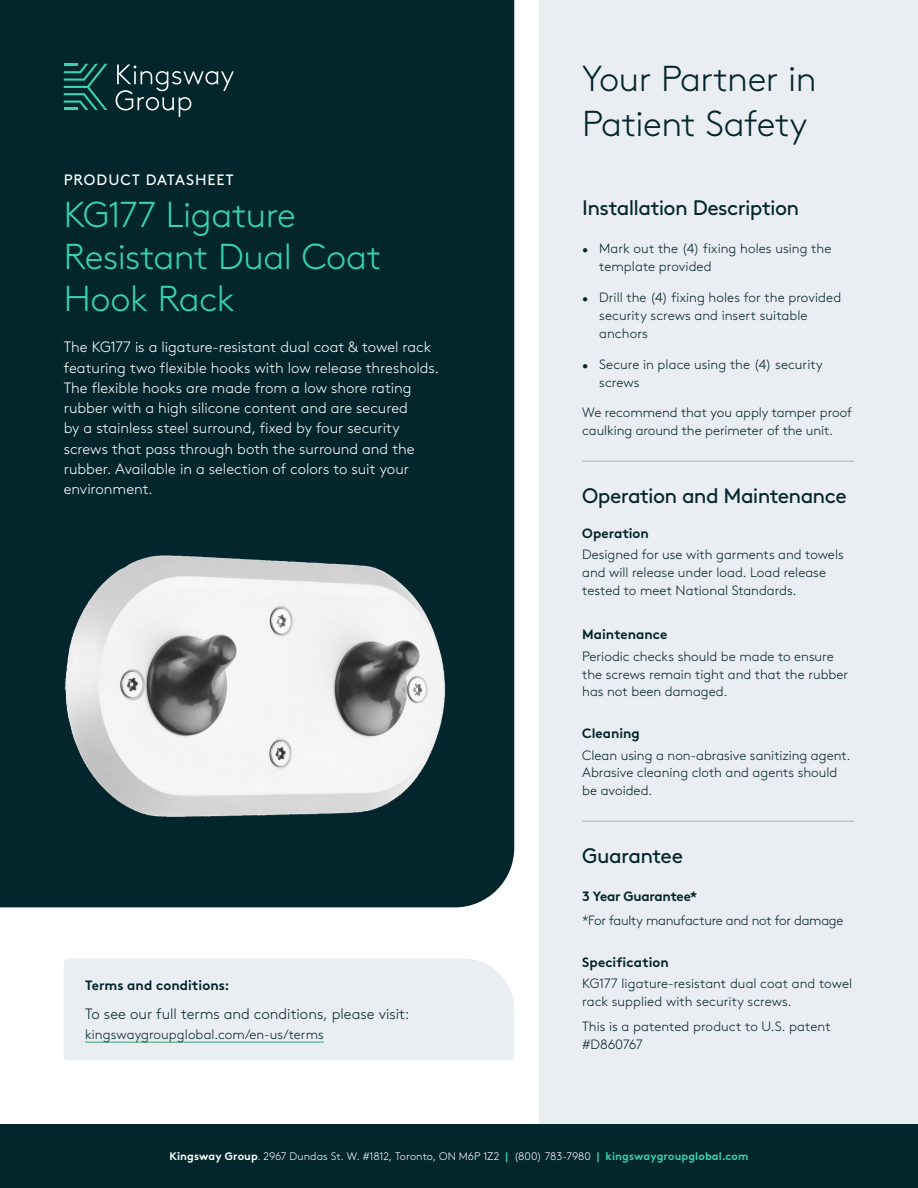
<style>
.page{position:relative;width:918px;height:1188px;background:#fff}
.page>*{position:absolute;margin:0;border:0;box-sizing:border-box;transform-origin:0 0}
.t1{font:300 36px/42px "Brown Pro";letter-spacing:-.015em;color:#37d4ae}
.t2{font:300 36px/45px "Brown Pro";letter-spacing:-.015em;color:#03262d}
.t3{font:21px "Brown Pro";letter-spacing:-.03em;color:#03262d}
.t4{font:300 15px/20.2px "Brown Pro";color:#fff}
.t5{font:300 15px "Brown Pro";color:#03262d}
.t6{font:15px "Brown Pro";letter-spacing:.065em;color:#fff}
.t7{font:300 13.5px/18px "Brown Pro";color:#03262d}
.t8{font:700 13.5px "Brown Pro";color:#03262d}
.t9{font:300 13.5px "Brown Pro";letter-spacing:-.025em;color:#03262d}
.t10{font:700 13.5px "Brown Pro";letter-spacing:-.025em;color:#03262d}
.t11{font:300 10.95px "Brown Pro";letter-spacing:-.005em;color:#fff}
.s1{font-size:12px}
.s2{font-weight:700}
.s3{font-weight:700;color:#37d4ae}
</style>
<div class="page">
<div style="left:0;top:0;width:514px;height:907px;background:#03262d"></div>
<div style="left:540px;top:0;width:378px;height:1188px;background:#eaedf1"></div>
<div style="left:64px;top:958px;width:450px;height:102px;background:#eaedf1"></div>
<hr style="left:85px;top:1041px;width:239px;height:2px;background:#6dbe95">
<svg style="left:116px;top:65px;width:118px;height:52px;background:#234248"></svg>
<svg style="left:64px;top:64px;width:43px;height:46px;background:#10544f"></svg>
<hr style="left:582px;top:461px;width:272px;height:1px;background:#282827">
<hr style="left:582px;top:821px;width:272px;height:1px;background:#282827">
<img style="left:64px;top:555px;width:382px;height:263px">
<div style="left:0;top:1124px;width:918px;height:64px;background:#03262d"></div>
<p class="t6" style="left:64px;top:169px;width:171px">PRODUCT DATASHEET</p>
<h1 class="t1" style="left:64px;top:191px;width:319px">KG177 Ligature<br>Resistant Dual Coat<br>Hook Rack</h1>
<p class="t4" style="left:64px;top:336px;width:377px">The KG177 is a ligature-resistant dual coat &amp; towel rack featuring two flexible hooks with low release thresholds.<br>The flexible hooks are made from a low shore rating rubber with a high silicone content and are secured<br>by a stainless steel surround, fixed by four security screws that pass through both the surround and the rubber. Available in a selection of colors to suit your environment.</p>
<p class="t8" style="left:85px;top:974px;width:146px">Terms and conditions:</p>
<p class="t5" style="left:85px;top:1003px;width:326px">To see our full terms and conditions, please visit:</p>
<p class="t7" style="left:85px;top:1025px;width:240px">kingswaygroupglobal.com/en-us/terms</p>
<h1 class="t2" style="left:582px;top:53px;width:236px">Your Partner in<br>Patient Safety</h1>
<h2 class="t3" style="left:582px;top:192px;width:219px">Installation Description</h2>
<p class="t7" style="left:599px;top:239px;width:234px;text-indent:-17px"><span class="s1">•</span> Mark out the (4) fixing holes using the template provided</p>
<p class="t7" style="left:599px;top:287px;width:243px;text-indent:-17px"><span class="s1">•</span> Drill the (4) fixing holes for the provided security screws and insert suitable anchors</p>
<p class="t7" style="left:599px;top:354px;width:225px;text-indent:-17px"><span class="s1">•</span> Secure in place using the (4) security screws</p>
<p class="t7" style="left:582px;top:403px;width:271px">We recommend that you apply tamper proof caulking around the perimeter of the unit.</p>
<h2 class="t3" style="left:582px;top:479px;width:266px">Operation and Maintenance</h2>
<p class="t8" style="left:582px;top:523px;width:68px">Operation</p>
<p class="t7" style="left:582px;top:545px;width:263px">Designed for use with garments and towels and will release under load. Load release tested to meet National Standards.</p>
<p class="t8" style="left:582px;top:624px;width:87px">Maintenance</p>
<p class="t7" style="left:582px;top:646px;width:268px">Periodic checks should be made to ensure the screws remain tight and that the rubber has not been damaged.</p>
<p class="t8" style="left:582px;top:723px;width:59px">Cleaning</p>
<p class="t7" style="left:582px;top:745px;width:270px">Clean using a non-abrasive sanitizing agent.<br>Abrasive cleaning cloth and agents should be avoided.</p>
<h2 class="t3" style="left:582px;top:839px;width:102px">Guarantee</h2>
<p class="t10" style="left:582px;top:885px;width:117px">3 Year Guarantee*</p>
<p class="t9" style="left:582px;top:911px;width:263px">*For faulty manufacture and not for damage</p>
<p class="t8" style="left:582px;top:952px;width:88px">Specification</p>
<p class="t7" style="left:582px;top:974px;width:271px">KG177 ligature-resistant dual coat and towel rack supplied with security screws.</p>
<p class="t7" style="left:582px;top:1016px;width:250px">This is a patented product to U.S. patent #D860767</p>
<p class="t11" style="left:169px;top:1148px;width:581px"><span class="s2">Kingsway Group</span>. 2967 Dundas St. W. #1812, Toronto, ON M6P 1Z2 <span class="s3">|</span> (800) 783-7980 <span class="s3">| kingswaygroupglobal.com</span></p>
</div>
